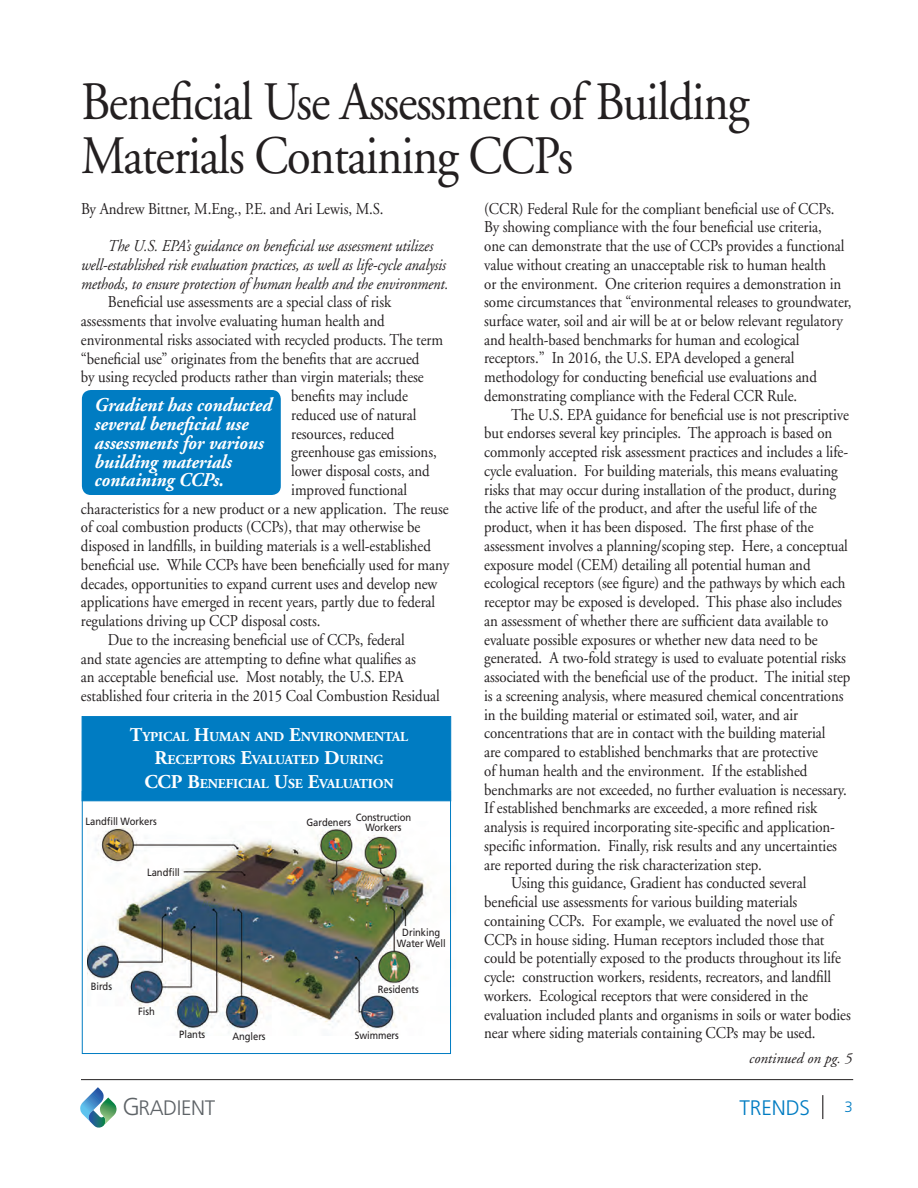
<style>
.page{position:relative;width:918px;height:1188px;background:#fff}
.page>*{position:absolute;margin:0;border:0;box-sizing:border-box;transform-origin:0 0}
.Body_Text_b{font:54px/54px "Adobe Garamond";letter-spacing:-.025em;color:#231f20;scale:.9 1}
.t1{font:300 21px "Frutiger";letter-spacing:-.02em;color:#5e6367}
.t2{font:300 21px "Frutiger";letter-spacing:-.005em;color:#007cc2}
.C__Pull_quote{font:italic 700 19.5px/18.8px "Adobe Garamond";letter-spacing:-.005em;color:#fff;scale:.95 1}
.t3{font:700 19.5px "Adobe Garamond";color:#fff}
.Default{font:16.5px/18.8px "Adobe Garamond";letter-spacing:-.005em;color:#231f20;scale:.9 1}
.t4{font:italic 16.5px/18.8px "Adobe Garamond";letter-spacing:-.005em;color:#231f20;scale:.9 1}
.t5{font:italic 15px "Adobe Garamond";color:#231f20}
.t6{font:300 15px "Frutiger";color:#007cc2}
.t7{font:700 13.65px "Adobe Garamond";letter-spacing:-.01em;color:#fff}
.t8{font:10.5px "Frutiger";letter-spacing:-.005em;color:#231f20;scale:.9 1}
.s1{font-size:19.5px}
.s2{font-size:24.45px}
</style>
<div class="page">
<hr style="left:81px;top:1079px;width:772px;height:1px;background:#231f20">
<svg style="left:80px;top:1087px;width:37px;height:41px"></svg>
<svg style="left:822px;top:1095px;width:1px;height:24px"></svg>
<div style="left:82px;top:390px;width:199px;height:105px;background:#007cc2;border-radius:9px"></div>
<img style="left:87px;top:824px;width:344px;height:212px">
<div style="left:402px;top:926px;width:5px;height:11px;background:#fff"></div>
<div style="left:82px;top:716px;width:369px;height:85px;background:#007cc2;border:1px solid #007cc2"></div>
<p class="Body_Text_b" style="left:81px;top:76px;width:744px">Beneficial Use Assessment of Building<br>Materials Containing CCPs</p>
<p class="Default" style="left:81px;top:199px;width:338px">By Andrew Bittner, M.Eng., P.E. and Ari Lewis, M.S.</p>
<p class="t4" style="left:81px;top:237px;width:410px;text-indent:27px">The U.S. EPA’s guidance on beneficial use assessment utilizes well-established risk evaluation practices, as well as life-cycle analysis methods, to ensure protection of human health and the environment.</p>
<p class="Default" style="left:108px;top:293px;width:316px">Beneficial use assessments are a special class of risk</p>
<p class="Default" style="left:81px;top:312px;width:339px">assessments that involve evaluating human health and</p>
<p class="Default" style="left:81px;top:331px;width:404px">environmental risks associated with recycled products. The term</p>
<p class="Default" style="left:81px;top:349px;width:377px">“beneficial use” originates from the benefits that are accrued</p>
<p class="Default" style="left:81px;top:368px;width:382px">by using recycled products rather than virgin materials; these</p>
<p class="Default" style="left:291px;top:387px;width:131px">benefits may include</p>
<p class="Default" style="left:291px;top:406px;width:141px">reduced use of natural</p>
<p class="Default" style="left:291px;top:424px;width:116px">resources, reduced</p>
<p class="Default" style="left:291px;top:443px;width:163px">greenhouse gas emissions,</p>
<p class="Default" style="left:291px;top:462px;width:155px">lower disposal costs, and</p>
<p class="Default" style="left:291px;top:481px;width:130px">improved functional</p>
<p class="Default" style="left:81px;top:499px;width:410px">characteristics for a new product or a new application. The reuse</p>
<p class="Default" style="left:81px;top:518px;width:379px">of coal combustion products (CCPs), that may otherwise be</p>
<p class="Default" style="left:81px;top:537px;width:390px">disposed in landfills, in building materials is a well-established</p>
<p class="Default" style="left:81px;top:556px;width:411px">beneficial use. While CCPs have been beneficially used for many</p>
<p class="Default" style="left:81px;top:574px;width:398px">decades, opportunities to expand current uses and develop new</p>
<p class="Default" style="left:81px;top:593px;width:395px">applications have emerged in recent years, partly due to federal</p>
<p class="Default" style="left:81px;top:612px;width:268px">regulations driving up CCP disposal costs.</p>
<p class="Default" style="left:81px;top:631px;width:400px;text-indent:27px">Due to the increasing beneficial use of CCPs, federal<br>and state agencies are attempting to define what qualifies as<br>an acceptable beneficial use. Most notably, the U.S. EPA established four criteria in the 2015 Coal Combustion Residual</p>
<p class="Default" style="left:484px;top:199px;width:410px">(CCR) Federal Rule for the compliant beneficial use of CCPs.<br>By showing compliance with the four beneficial use criteria,<br>one can demonstrate that the use of CCPs provides a functional value without creating an unacceptable risk to human health<br>or the environment. One criterion requires a demonstration in some circumstances that “environmental releases to groundwater, surface water, soil and air will be at or below relevant regulatory and health-based benchmarks for human and ecological receptors.” In 2016, the U.S. EPA developed a general methodology for conducting beneficial use evaluations and demonstrating compliance with the Federal CCR Rule.</p>
<p class="Default" style="left:484px;top:406px;width:409px;text-indent:27px">The U.S. EPA guidance for beneficial use is not prescriptive but endorses several key principles. The approach is based on commonly accepted risk assessment practices and includes a life&shy;cycle evaluation. For building materials, this means evaluating risks that may occur during installation of the product, during the active life of the product, and after the useful life of the product, when it has been disposed. The first phase of the assessment involves a planning/scoping step. Here, a conceptual exposure model (CEM) detailing all potential human and ecological receptors (see figure) and the pathways by which each receptor may be exposed is developed. This phase also includes an assessment of whether there are sufficient data available to evaluate possible exposures or whether new data need to be generated. A two-fold strategy is used to evaluate potential risks associated with the beneficial use of the product. The initial step is a screening analysis, where measured chemical concentrations in the building material or estimated soil, water, and air concentrations that are in contact with the building material<br>are compared to established benchmarks that are protective<br>of human health and the environment. If the established benchmarks are not exceeded, no further evaluation is necessary.<br>If established benchmarks are exceeded, a more refined risk analysis is required incorporating site-specific and application&shy;specific information. Finally, risk results and any uncertainties are reported during the risk characterization step.</p>
<p class="Default" style="left:484px;top:874px;width:409px;text-indent:27px">Using this guidance, Gradient has conducted several beneficial use assessments for various building materials containing CCPs. For example, we evaluated the novel use of CCPs in house siding. Human receptors included those that could be potentially exposed to the products throughout its life cycle: construction workers, residents, recreators, and landfill workers. Ecological receptors that were considered in the evaluation included plants and organisms in soils or water bodies near where siding materials containing CCPs may be used.</p>
<p class="C__Pull_quote" style="left:94px;top:396px;width:188px">Gradient has conducted several beneficial use assessments for various building materials containing CCPs.</p>
<p class="t7" style="left:130px;top:729px;width:280px"><span class="s1">T</span>YPICAL <span class="s1">H</span>UMAN AND <span class="s1">E</span>NVIRONMENTAL</p>
<p class="t7" style="left:155px;top:752px;width:231px"><span class="s1">R</span>ECEPTORS <span class="s1">E</span>VALUATED <span class="s1">D</span>URING</p>
<p class="t3" style="left:144px;top:771px;width:14px">CCP</p>
<p class="t7" style="left:187px;top:776px;width:208px"><span class="s1">B</span>ENEFICIAL <span class="s1">U</span>SE <span class="s1">E</span>VALUATION</p>
<p class="t8" style="left:356px;top:811px;width:63px">Construction</p>
<p class="t8" style="left:365px;top:821px;width:42px">Workers</p>
<p class="t8" style="left:85px;top:816px;width:81px">Landfill Workers</p>
<p class="t8" style="left:306px;top:816px;width:51px">Gardeners</p>
<p class="t8" style="left:147px;top:866px;width:38px">Landfill</p>
<p class="t8" style="left:402px;top:927px;width:44px">Drinking</p>
<p class="t8" style="left:397px;top:937px;width:56px">Water Well</p>
<p class="t8" style="left:91px;top:980px;width:25px">Birds</p>
<p class="t8" style="left:378px;top:984px;width:47px">Residents</p>
<p class="t8" style="left:138px;top:1005px;width:20px">Fish</p>
<p class="t8" style="left:179px;top:1029px;width:30px">Plants</p>
<p class="t8" style="left:232px;top:1030px;width:38px">Anglers</p>
<p class="t8" style="left:355px;top:1029px;width:51px">Swimmers</p>
<p class="t5" style="left:749px;top:1050px;width:104px">continued on pg. 5</p>
<p class="t1" style="left:122px;top:1096px;width:94px"><span class="s2">G</span>RADIENT</p>
<p class="t2" style="left:740px;top:1095px;width:72px">TRENDS</p>
<p class="t6" style="left:844px;top:1098px;width:10px">3</p>
</div>
